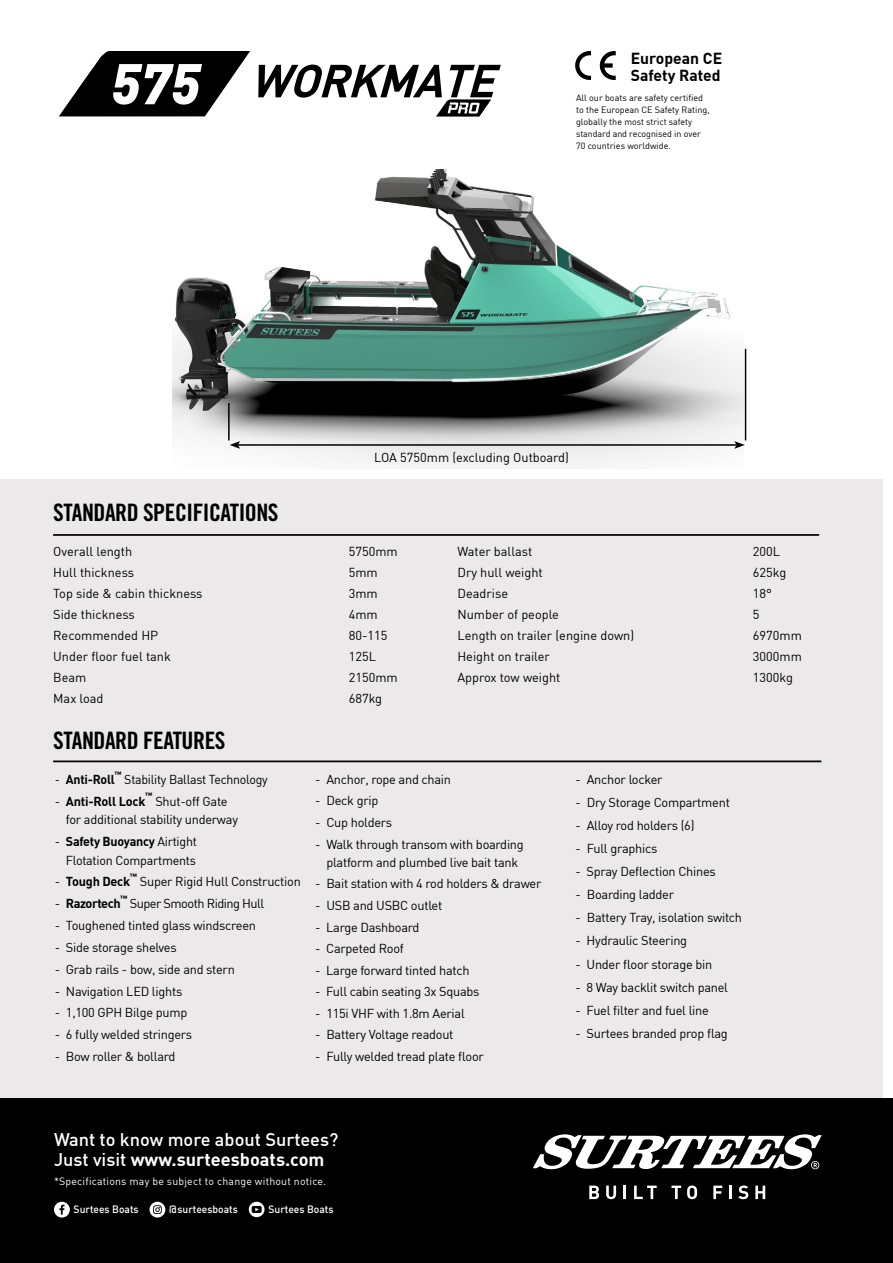
<style>
.page{position:relative;width:893px;height:1263px;background:#fff}
.page>*{position:absolute;margin:0;border:0;box-sizing:border-box;transform-origin:0 0}
.t1{font:24px "Trade Gothic LT Std Bd Cn 20";letter-spacing:-.02em;color:#000}
.t2{font:500 18px/19.5px "FFDIN";color:#fff}
.t3{font:700 15.75px/17px "FFDIN";color:#000}
.t4{font:12.75px/18.6px "FFDIN";letter-spacing:-.02em;color:#000}
.t5{font:12.75px "FFDIN";color:#000}
.t6{font:700 12.75px "FFDIN";letter-spacing:-.02em;color:#000}
.t7{font:12.75px "FFDIN";letter-spacing:-.04em;color:#000}
.t8{font:700 12.75px "FFDIN";letter-spacing:-.04em;color:#000}
.t9{font:10.5px "FFDIN";letter-spacing:.02em;color:#fff}
.t10{font:500 10.5px "FFDIN";color:#fff}
.t11{font:9px/12px "FFDIN";color:#000}
.t12{font:700 7.5px "Trade Gothic LT Std";color:#000}
.s1{font-weight:400}
.s2{font-weight:700}
</style>
<div class="page">
<div style="left:0;top:479px;width:882px;height:640px;background:#ebe9e9"></div>
<div style="left:0;top:1098px;width:893px;height:165px;background:#000"></div>
<svg style="left:575px;top:51px;width:41px;height:29px"></svg>
<hr style="left:53px;top:760px;width:768px;height:2px;background:#000">
<hr style="left:53px;top:534px;width:766px;height:2px;background:#000">
<img style="left:173px;top:169px;width:570px;height:300px">
<div style="left:249px;top:1202px;width:15px;height:15px;background:#fff;border-radius:50%"></div>
<svg style="left:252px;top:1206px;width:10px;height:7px"></svg>
<div style="left:54px;top:1202px;width:16px;height:15px;background:#fff;border-radius:50%"></div>
<svg style="left:59px;top:1205px;width:6px;height:9px"></svg>
<div style="left:150px;top:1202px;width:15px;height:15px;background:#fff;border-radius:50%"></div>
<svg style="left:153px;top:1205px;width:9px;height:9px"></svg>
<svg style="left:589px;top:1185px;width:10px;height:14px"></svg>
<svg style="left:606px;top:1185px;width:10px;height:14px"></svg>
<svg style="left:624px;top:1185px;width:2px;height:14px"></svg>
<svg style="left:634px;top:1185px;width:23px;height:14px"></svg>
<svg style="left:671px;top:1185px;width:10px;height:14px"></svg>
<svg style="left:687px;top:1185px;width:10px;height:14px"></svg>
<svg style="left:713px;top:1185px;width:9px;height:14px"></svg>
<hr style="left:729px;top:1185px;width:3px;height:14px;background:#fff">
<svg style="left:738px;top:1185px;width:10px;height:14px"></svg>
<svg style="left:755px;top:1185px;width:10px;height:14px"></svg>
<svg style="left:533px;top:1134px;width:289px;height:35px"></svg>
<hr style="left:228px;top:403px;width:2px;height:37px;background:#000">
<hr style="left:745px;top:349px;width:1px;height:91px;background:#000">
<hr style="left:238px;top:444px;width:499px;height:2px;background:#000">
<svg style="left:734px;top:441px;width:11px;height:8px"></svg>
<svg style="left:230px;top:441px;width:10px;height:8px"></svg>
<svg style="left:59px;top:51px;width:191px;height:65px"></svg>
<svg style="left:258px;top:65px;width:243px;height:52px"></svg>
<p class="t3" style="left:631px;top:50px;width:93px">European CE<br>Safety Rated</p>
<p class="t11" style="left:576px;top:93px;width:135px">All our boats are safety certified to the European CE Safety Rating, globally the most strict safety standard and recognised in over<br>70 countries worldwide.</p>
<h1 class="t1" style="left:53px;top:498px;width:227px">STANDARD SPECIFICATIONS</h1>
<p class="t5" style="left:374px;top:452px;width:196px">LOA 5750mm (excluding Outboard)</p>
<p class="t5" style="left:53px;top:546px;width:81px">Overall length</p>
<p class="t4" style="left:349px;top:543px;width:51px">5750mm</p>
<p class="t5" style="left:53px;top:567px;width:82px">Hull thickness</p>
<p class="t4" style="left:349px;top:564px;width:31px">5mm</p>
<p class="t5" style="left:53px;top:588px;width:151px">Top side &amp; cabin thickness</p>
<p class="t4" style="left:349px;top:585px;width:31px">3mm</p>
<p class="t5" style="left:53px;top:609px;width:83px">Side thickness</p>
<p class="t4" style="left:349px;top:606px;width:31px">4mm</p>
<p class="t5" style="left:53px;top:630px;width:106px">Recommended HP</p>
<p class="t4" style="left:349px;top:627px;width:40px">80-115</p>
<p class="t5" style="left:53px;top:651px;width:119px">Under floor fuel tank</p>
<p class="t4" style="left:349px;top:648px;width:29px">125L</p>
<p class="t4" style="left:53px;top:669px;width:35px">Beam</p>
<p class="t4" style="left:349px;top:669px;width:51px">2150mm</p>
<p class="t4" style="left:53px;top:690px;width:52px">Max load</p>
<p class="t4" style="left:349px;top:690px;width:35px">687kg</p>
<p class="t5" style="left:457px;top:546px;width:76px">Water ballast</p>
<p class="t4" style="left:753px;top:543px;width:29px">200L</p>
<p class="t5" style="left:457px;top:567px;width:87px">Dry hull weight</p>
<p class="t4" style="left:753px;top:564px;width:35px">625kg</p>
<p class="t5" style="left:457px;top:588px;width:52px">Deadrise</p>
<p class="t4" style="left:753px;top:585px;width:21px">18°</p>
<p class="t5" style="left:457px;top:609px;width:103px">Number of people</p>
<p class="t4" style="left:753px;top:606px;width:8px">5</p>
<p class="t5" style="left:457px;top:630px;width:178px">Length on trailer (engine down)</p>
<p class="t4" style="left:753px;top:627px;width:51px">6970mm</p>
<p class="t5" style="left:457px;top:651px;width:94px">Height on trailer</p>
<p class="t4" style="left:753px;top:648px;width:51px">3000mm</p>
<p class="t5" style="left:457px;top:672px;width:105px">Approx tow weight</p>
<p class="t4" style="left:753px;top:669px;width:42px">1300kg</p>
<h1 class="t1" style="left:53px;top:726px;width:174px">STANDARD FEATURES</h1>
<p class="t6" style="left:55px;top:773px;width:62px"><span class="s1">-</span> Anti-Roll</p>
<p class="t12" style="left:115px;top:769px;width:9px">™</p>
<p class="t4" style="left:124px;top:771px;width:145px">Stability Ballast Technology</p>
<p class="t6" style="left:55px;top:795px;width:92px"><span class="s1">-</span> Anti-Roll Lock</p>
<p class="t12" style="left:145px;top:791px;width:9px">™</p>
<p class="t4" style="left:66px;top:793px;width:174px;text-indent:89px">Shut-off Gate for additional stability underway</p>
<p class="t4" style="left:55px;top:833px;width:144px;text-align:right">- <span class="s2">Safety Buoyancy</span> Airtight<br>Flotation Compartments</p>
<p class="t6" style="left:55px;top:876px;width:77px"><span class="s1">-</span> Tough Deck</p>
<p class="t12" style="left:130px;top:872px;width:9px">™</p>
<p class="t4" style="left:140px;top:873px;width:162px">Super Rigid Hull Construction</p>
<p class="t12" style="left:120px;top:894px;width:9px">™</p>
<p class="t7" style="left:130px;top:898px;width:136px">Super Smooth Riding Hull</p>
<p class="t4" style="left:55px;top:917px;width:203px">- Toughened tinted glass windscreen</p>
<p class="t4" style="left:55px;top:939px;width:124px">- Side storage shelves</p>
<p class="t4" style="left:55px;top:961px;width:182px">- Grab rails - bow, side and stern</p>
<p class="t4" style="left:55px;top:983px;width:129px">- Navigation LED lights</p>
<p class="t4" style="left:55px;top:1004px;width:134px">- 1,100 GPH Bilge pump</p>
<p class="t4" style="left:55px;top:1026px;width:139px">- 6 fully welded stringers</p>
<p class="t4" style="left:55px;top:1048px;width:122px">- Bow roller &amp; bollard</p>
<p class="t8" style="left:55px;top:897px;width:67px"><span class="s1">-</span> Razortech</p>
<p class="t4" style="left:315px;top:771px;width:137px">- Anchor, rope and chain</p>
<p class="t4" style="left:315px;top:792px;width:65px">- Deck grip</p>
<p class="t4" style="left:315px;top:814px;width:79px">- Cup holders</p>
<p class="t4" style="left:315px;top:836px;width:210px;text-align:center">- Walk through transom with boarding platform and plumbed live bait tank</p>
<p class="t4" style="left:315px;top:875px;width:228px">- Bait station with 4 rod holders &amp; drawer</p>
<p class="t4" style="left:315px;top:897px;width:129px">- USB and USBC outlet</p>
<p class="t4" style="left:315px;top:919px;width:106px">- Large Dashboard</p>
<p class="t4" style="left:315px;top:940px;width:90px">- Carpeted Roof</p>
<p class="t4" style="left:315px;top:962px;width:156px">- Large forward tinted hatch</p>
<p class="t4" style="left:315px;top:983px;width:166px">- Full cabin seating 3x Squabs</p>
<p class="t4" style="left:315px;top:1005px;width:151px">- 115i VHF with 1.8m Aerial</p>
<p class="t4" style="left:315px;top:1026px;width:140px">- Battery Voltage readout</p>
<p class="t4" style="left:315px;top:1048px;width:170px">- Fully welded tread plate floor</p>
<h2 class="t2" style="left:54px;top:1131px;width:286px">Want to know more about Surtees?<br>Just visit <span class="s2">www.surteesboats.com</span></h2>
<p class="t9" style="left:54px;top:1177px;width:274px">*Specifications may be subject to change without notice.</p>
<p class="t10" style="left:74px;top:1204px;width:67px">Surtees Boats</p>
<p class="t10" style="left:169px;top:1204px;width:70px">@surteesboats</p>
<p class="t10" style="left:268px;top:1204px;width:67px">Surtees Boats</p>
<p class="t4" style="left:576px;top:771px;width:89px">- Anchor locker</p>
<p class="t4" style="left:576px;top:794px;width:156px">- Dry Storage Compartment</p>
<p class="t4" style="left:576px;top:817px;width:120px">- Alloy rod holders (6)</p>
<p class="t4" style="left:576px;top:840px;width:83px">- Full graphics</p>
<p class="t4" style="left:576px;top:863px;width:142px">- Spray Deflection Chines</p>
<p class="t4" style="left:576px;top:886px;width:100px">- Boarding ladder</p>
<p class="t4" style="left:576px;top:909px;width:168px">- Battery Tray, isolation switch</p>
<p class="t4" style="left:576px;top:932px;width:113px">- Hydraulic Steering</p>
<p class="t4" style="left:576px;top:955px;width:138px">- Under floor storage bin</p>
<p class="t4" style="left:576px;top:979px;width:154px">- 8 Way backlit switch panel</p>
<p class="t4" style="left:576px;top:1002px;width:135px">- Fuel filter and fuel line</p>
<p class="t4" style="left:576px;top:1025px;width:154px">- Surtees branded prop flag</p>
</div>
